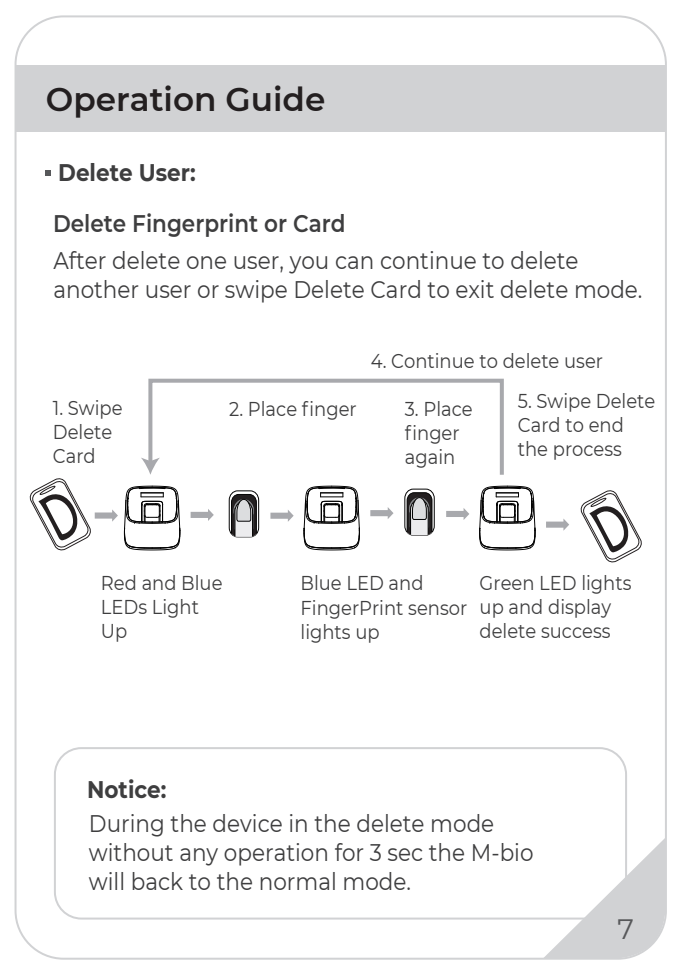
<style>
.page{position:relative;width:681px;height:976px;background:#fff}
.page>*{position:absolute;margin:0;border:0;box-sizing:border-box;transform-origin:0 0}
.t1{font:600 32.8px "Montserrat";color:#231f20}
.t2{font:28px "Montserrat";color:#57585a}
.t3{font:24px/28.8px "Montserrat";color:#3e3e3f;scale:.9 1}
.t4{font:600 24px "Montserrat";color:#3e3e3f;scale:.9 1}
.t5{font:700 24px "Montserrat";color:#3e3e3f;scale:.9 1}
.t6{font:20px/24px "Montserrat";color:#3e3e3f;scale:.9 1}
</style>
<div class="page">
<div style="left:15px;top:66px;width:650px;height:66px;background:#d1d2d4"></div>
<svg style="left:542px;top:837px;width:123px;height:121px"></svg>
<svg style="left:46px;top:170px;width:5px;height:5px"></svg>
<svg style="left:190px;top:509px;width:24px;height:12px"></svg>
<svg style="left:270px;top:510px;width:23px;height:11px"></svg>
<svg style="left:303px;top:485px;width:57px;height:65px"></svg>
<div style="left:229px;top:490px;width:30px;height:47px;border:1px solid #030303;border-radius:9px"></div>
<svg style="left:231px;top:494px;width:26px;height:42px"></svg>
<svg style="left:370px;top:507px;width:23px;height:12px"></svg>
<svg style="left:446px;top:508px;width:23px;height:12px"></svg>
<svg style="left:546px;top:519px;width:23px;height:11px"></svg>
<svg style="left:479px;top:485px;width:56px;height:65px"></svg>
<div style="left:404px;top:488px;width:30px;height:47px;border:1px solid #030303;border-radius:9px"></div>
<svg style="left:406px;top:492px;width:26px;height:43px"></svg>
<div style="left:54px;top:746px;width:572px;height:173px;border:2px solid #d1d2d4;border-radius:26px"></div>
<svg style="left:580px;top:490px;width:62px;height:73px"></svg>
<svg style="left:148px;top:378px;width:356px;height:97px"></svg>
<svg style="left:29px;top:457px;width:152px;height:94px"></svg>
<h1 class="t1" style="left:46px;top:76px;width:281px">Operation Guide</h1>
<p class="t5" style="left:58px;top:155px;width:154px">Delete User:</p>
<p class="t4" style="left:53px;top:206px;width:326px">Delete Fingerprint or Card</p>
<p class="t3" style="left:53px;top:245px;width:655px">After delete one user, you can continue to delete another user or swipe Delete Card to exit delete mode.</p>
<p class="t6" style="left:53px;top:394px;width:79px">1. Swipe<br>Delete<br>Card</p>
<p class="t6" style="left:229px;top:396px;width:143px">2. Place finger</p>
<p class="t6" style="left:370px;top:348px;width:259px">4. Continue to delete user</p>
<p class="t6" style="left:404px;top:396px;width:77px">3. Place finger again</p>
<p class="t6" style="left:517px;top:388px;width:154px">5. Swipe Delete<br>Card to end the process</p>
<p class="t6" style="left:101px;top:570px;width:136px">Red and Blue<br>LEDs Light<br>Up</p>
<p class="t6" style="left:300px;top:570px;width:187px">Blue LED and<br>FingerPrint sensor lights up</p>
<p class="t6" style="left:479px;top:570px;width:170px">Green LED lights up and display delete success</p>
<p class="t5" style="left:87px;top:771px;width:90px">Notice:</p>
<p class="t3" style="left:89px;top:808px;width:495px">During the device in the delete mode without any operation for 3 sec the M-bio will back to the normal mode.</p>
<h2 class="t2" style="left:617px;top:909px;width:18px">7</h2>
</div>
